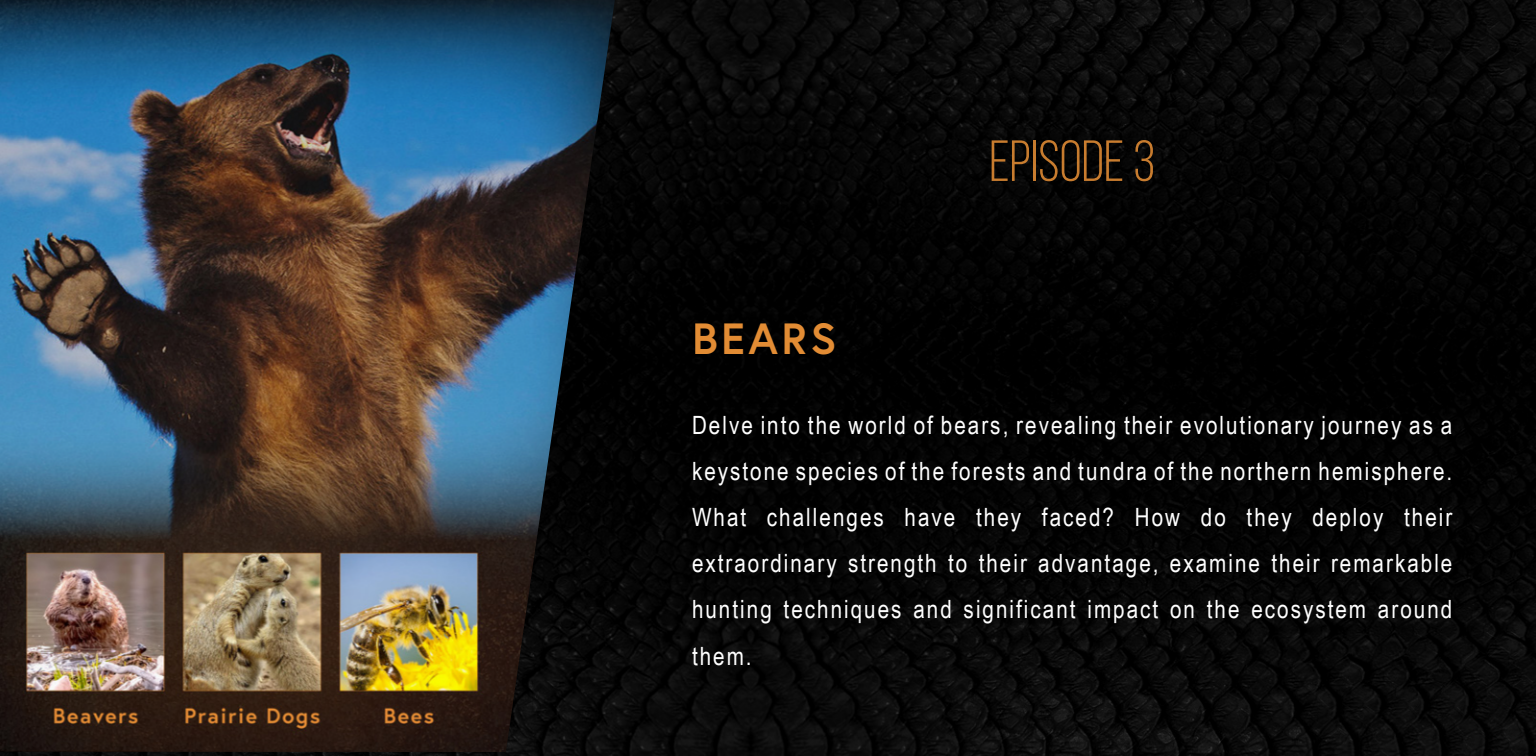
<style>
.page{position:relative;width:1536px;height:756px;background:#fff}
.page>*{position:absolute;margin:0;border:0;box-sizing:border-box;transform-origin:0 0}
.t1{font:58px "Bebas Neue";color:#f79939}
.t2{font:700 43.6px "Europa";letter-spacing:.08em;color:#f79939}
.t3{font:25.2px/46.2px "Arial Narrow";letter-spacing:.08em;color:#fff;text-align:justify}
</style>
<div class="page">
<img style="left:0;top:0;width:1536px;height:756px">
<img style="left:0;top:0;width:615px;height:752px">
<h2 class="t2" style="left:692px;top:309px;width:146px">BEARS</h2>
<h1 class="t1" style="left:989px;top:130px;width:167px">EPISODE 3</h1>
<p class="t3" style="left:692px;top:401px;width:762px">Delve into the world of bears, revealing their evolutionary journey as a keystone species of the forests and tundra of the northern hemisphere.<br>What challenges have they faced? How do they deploy their extraordinary strength to their advantage, examine their remarkable hunting techniques and significant impact on the ecosystem around them.</p>
</div>
